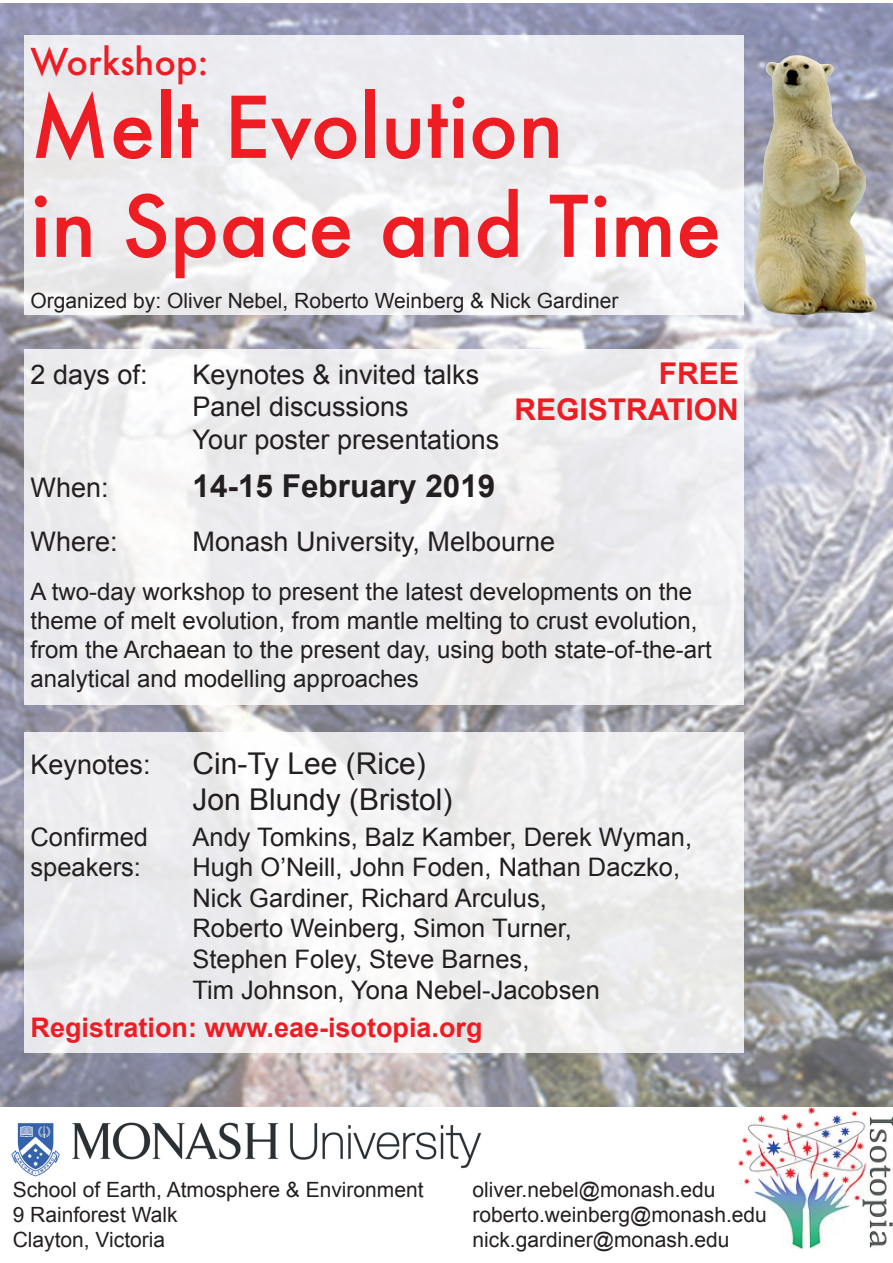
<style>
.page{position:relative;width:893px;height:1263px;background:#fff}
.page>*{position:absolute;margin:0;border:0;box-sizing:border-box;transform-origin:0 0}
.t1{font:500 82.5px/99px "Futura";color:#ee1d23}
.t2{font:500 36px "Futura";color:#ee1d23}
.t3{font:700 31.5px "Arial";color:#231f20}
.t4{font:30px/36px "Arial";color:#231f20}
.t5{font:700 30px/36px "Arial";color:#ee1d23;text-align:right}
.t6{font:27px/32.4px "Arial";color:#231f20}
.t7{font:700 27px "Arial";color:#ee1d23}
.t8{font:25.5px/30.6px "Arial";color:#231f20}
.t9{font:24px/28.8px "Arial";color:#231f20}
.t10{font:21px/25.2px "Arial";color:#231f20}
</style>
<div class="page">
<img style="left:0;top:4px;width:893px;height:1103px">
<img style="left:755px;top:55px;width:122px;height:261px">
<div style="left:24px;top:35px;width:719px;height:280px;background:linear-gradient(to bottom,#ebebf0,#f2f2f2)"></div>
<div style="left:24px;top:349px;width:719px;height:356px;background:linear-gradient(to right,#efeff0,#eeeef0)"></div>
<div style="left:24px;top:732px;width:719px;height:321px;background:linear-gradient(to bottom,#f1f0f2,#eeeeef)"></div>
<img style="left:739px;top:1107px;width:154px;height:141px">
<img style="left:11px;top:1122px;width:471px;height:55px">
<h2 class="t2" style="left:31px;top:37px;width:180px">Workshop:</h2>
<h1 class="t1" style="left:31px;top:77px;width:693px">Melt Evolution<br>in Space and Time</h1>
<p class="t10" style="left:31px;top:288px;width:589px">Organized by: Oliver Nebel, Roberto Weinberg &amp; Nick Gardiner</p>
<p class="t6" style="left:31px;top:358px;width:119px">2 days of:</p>
<p class="t6" style="left:193px;top:358px;width:308px">Keynotes &amp; invited talks<br>Panel discussions<br>Your poster presentations</p>
<p class="t5" style="left:514px;top:356px;width:226px">FREE<br>REGISTRATION</p>
<p class="t6" style="left:31px;top:471px;width:80px">When:</p>
<p class="t3" style="left:193px;top:465px;width:304px">14-15 February 2019</p>
<p class="t6" style="left:31px;top:525px;width:89px">Where:</p>
<p class="t6" style="left:193px;top:525px;width:364px">Monash University, Melbourne</p>
<p class="t9" style="left:31px;top:578px;width:683px">A two-day workshop to present the latest developments on the theme of melt evolution, from mantle melting to crust evolution, from the Archaean to the present day, using both state-of-the-art analytical and modelling approaches</p>
<p class="t6" style="left:31px;top:748px;width:122px">Keynotes:</p>
<p class="t4" style="left:193px;top:746px;width:262px">Cin-Ty Lee (Rice)<br>Jon Blundy (Bristol)</p>
<p class="t8" style="left:31px;top:822px;width:119px">Confirmed</p>
<p class="t8" style="left:193px;top:822px;width:501px">Andy Tomkins, Balz Kamber, Derek Wyman,</p>
<p class="t8" style="left:31px;top:852px;width:112px">speakers:</p>
<p class="t8" style="left:193px;top:852px;width:489px">Hugh O’Neill, John Foden, Nathan Daczko, Nick Gardiner, Richard Arculus,<br>Roberto Weinberg, Simon Turner,<br>Stephen Foley, Steve Barnes,<br>Tim Johnson, Yona Nebel-Jacobsen</p>
<p class="t7" style="left:31px;top:1009px;width:454px">Registration: www.eae-isotopia.org</p>
<p class="t10" style="left:13px;top:1177px;width:412px">School of Earth, Atmosphere &amp; Environment<br>9 Rainforest Walk<br>Clayton, Victoria</p>
<p class="t10" style="left:472px;top:1177px;width:296px">oliver.nebel@monash.edu roberto.weinberg@monash.edu nick.gardiner@monash.edu</p>
</div>
